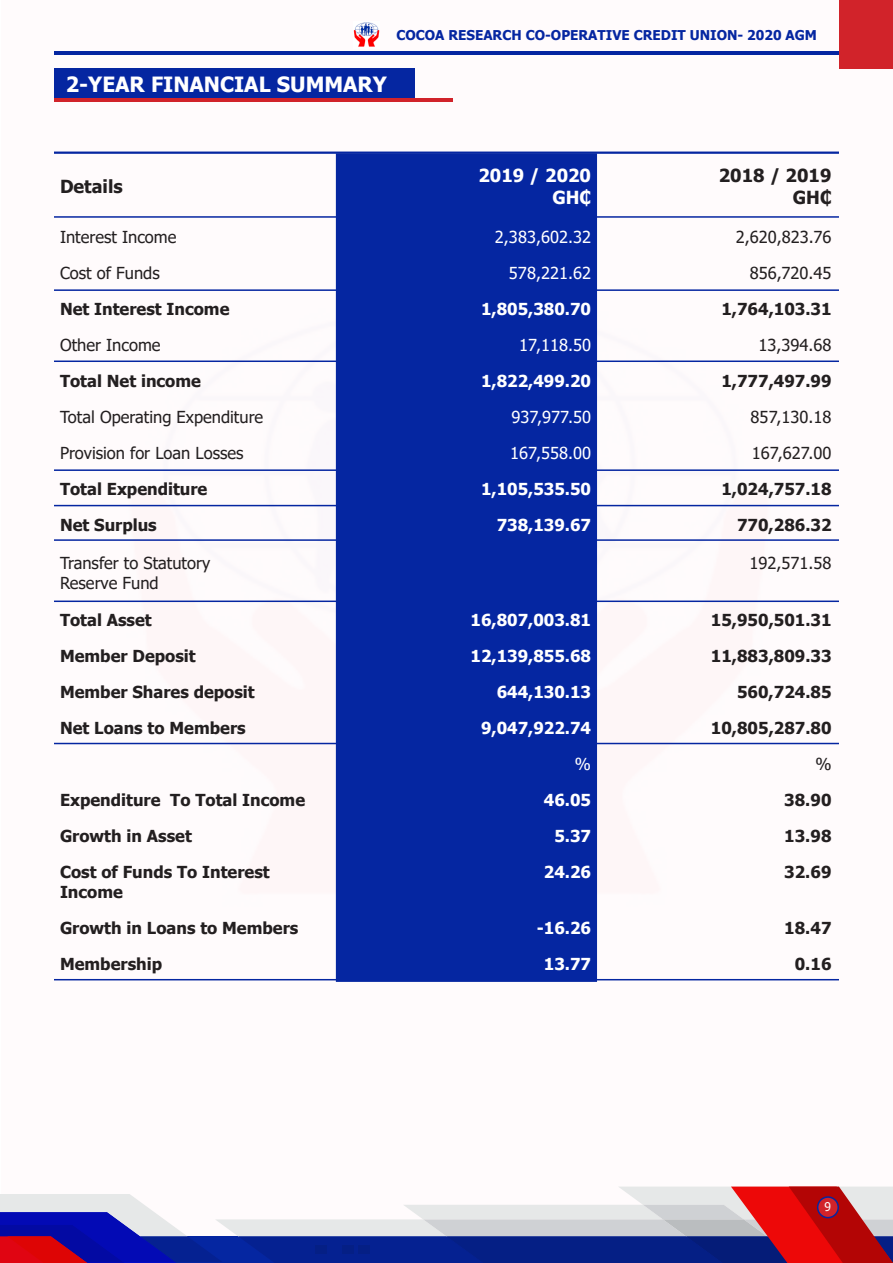
<style>
.page{position:relative;width:893px;height:1263px;background:#fff}
.page>*{position:absolute;margin:0;border:0;box-sizing:border-box;transform-origin:0 0}
.MAIN_HEADINGS{font:700 21px "Tahoma";color:#fff}
.t1{font:700 18px "Tahoma";color:#231f20}
.t2{font:700 18px "Tahoma";color:#fff}
.t3{font:700 16.5px "Tahoma";color:#231f20}
.t4{font:16.5px "Tahoma";color:#231f20}
.t5{font:700 16.5px "Tahoma";color:#fff}
.t6{font:16.5px "Tahoma";color:#fff}
.t7{font:700 13.5px "Tahoma";color:#0526a1}
.t8{font:12px "Tahoma";color:#fff}
</style>
<div class="page">
<div style="left:1px;top:1px;width:891px;height:1261px;background:#fffbfc"></div>
<hr style="left:54px;top:51px;width:839px;height:3px;background:#0526a1">
<svg style="left:0;top:1186px;width:893px;height:77px"></svg>
<div style="left:315px;top:1245px;width:12px;height:8px;background:#051f85"></div>
<div style="left:343px;top:1245px;width:11px;height:8px;background:#051f85"></div>
<div style="left:358px;top:1245px;width:11px;height:8px;background:#051f85"></div>
<hr style="left:0;top:0;width:1px;height:68px;background:#d1232a">
<div style="left:839px;top:0;width:54px;height:68px;background:#d1232a"></div>
<div style="left:818px;top:1197px;width:20px;height:20px;background:#d1232a;border-radius:50%"></div>
<div style="left:817px;top:1196px;width:22px;height:22px;border:2px solid #0526a1;border-radius:50%"></div>
<img style="left:353px;top:22px;width:27px;height:25px">
<div style="left:54px;top:68px;width:360px;height:32px;background:#0526a1"></div>
<hr style="left:54px;top:99px;width:398px;height:3px;background:#d1232a">
<div style="left:336px;top:154px;width:261px;height:828px;background:#0526a1"></div>
<hr style="left:54px;top:979px;width:785px;height:1px;background:#0526a1">
<hr style="left:54px;top:743px;width:785px;height:1px;background:#0526a1">
<hr style="left:54px;top:600px;width:785px;height:2px;background:#0526a1">
<hr style="left:54px;top:539px;width:785px;height:2px;background:#0526a1">
<hr style="left:54px;top:505px;width:785px;height:1px;background:#0526a1">
<hr style="left:54px;top:360px;width:785px;height:2px;background:#0526a1">
<hr style="left:54px;top:289px;width:785px;height:2px;background:#0526a1">
<hr style="left:54px;top:216px;width:785px;height:2px;background:#0526a1">
<hr style="left:54px;top:152px;width:785px;height:2px;background:#0526a1">
<hr style="left:54px;top:469px;width:785px;height:2px;background:#0526a1">
<p class="t7" style="left:396px;top:25px;width:422px">COCOA RESEARCH CO-OPERATIVE CREDIT UNION- 2020 AGM</p>
<p class="MAIN_HEADINGS" style="left:66px;top:70px;width:323px">2-YEAR FINANCIAL SUMMARY</p>
<p class="t1" style="left:60px;top:174px;width:64px">Details</p>
<p class="t2" style="left:478px;top:163px;width:114px">2019 / 2020</p>
<p class="t2" style="left:552px;top:184px;width:40px">GH₵</p>
<p class="t1" style="left:719px;top:163px;width:114px">2018 / 2019</p>
<p class="t1" style="left:793px;top:184px;width:40px">GH₵</p>
<p class="t4" style="left:60px;top:226px;width:118px">Interest Income</p>
<p class="t6" style="left:495px;top:226px;width:98px">2,383,602.32</p>
<p class="t4" style="left:736px;top:226px;width:97px">2,620,823.76</p>
<p class="t4" style="left:60px;top:262px;width:101px">Cost of Funds</p>
<p class="t6" style="left:509px;top:262px;width:84px">578,221.62</p>
<p class="t4" style="left:750px;top:262px;width:83px">856,720.45</p>
<p class="t3" style="left:60px;top:297px;width:171px">Net Interest Income</p>
<p class="t5" style="left:481px;top:297px;width:112px">1,805,380.70</p>
<p class="t3" style="left:721px;top:297px;width:112px">1,764,103.31</p>
<p class="t4" style="left:60px;top:334px;width:102px">Other Income</p>
<p class="t6" style="left:519px;top:334px;width:73px">17,118.50</p>
<p class="t4" style="left:759px;top:334px;width:74px">13,394.68</p>
<p class="t3" style="left:60px;top:369px;width:143px">Total Net income</p>
<p class="t5" style="left:481px;top:369px;width:112px">1,822,499.20</p>
<p class="t3" style="left:721px;top:369px;width:112px">1,777,497.99</p>
<p class="t4" style="left:60px;top:406px;width:205px">Total Operating Expenditure</p>
<p class="t6" style="left:511px;top:406px;width:81px">937,977.50</p>
<p class="t4" style="left:751px;top:406px;width:82px">857,130.18</p>
<p class="t4" style="left:60px;top:442px;width:185px">Provision for Loan Losses</p>
<p class="t6" style="left:510px;top:442px;width:82px">167,558.00</p>
<p class="t4" style="left:752px;top:442px;width:81px">167,627.00</p>
<p class="t3" style="left:60px;top:477px;width:149px">Total Expenditure</p>
<p class="t5" style="left:481px;top:477px;width:112px">1,105,535.50</p>
<p class="t3" style="left:721px;top:477px;width:112px">1,024,757.18</p>
<p class="t3" style="left:60px;top:513px;width:98px">Net Surplus</p>
<p class="t5" style="left:497px;top:513px;width:96px">738,139.67</p>
<p class="t3" style="left:737px;top:513px;width:96px">770,286.32</p>
<p class="t4" style="left:60px;top:552px;width:152px">Transfer to Statutory</p>
<p class="t4" style="left:60px;top:571px;width:100px">Reserve Fund</p>
<p class="t4" style="left:749px;top:552px;width:84px">192,571.58</p>
<p class="t3" style="left:60px;top:609px;width:93px">Total Asset</p>
<p class="t5" style="left:470px;top:609px;width:122px">16,807,003.81</p>
<p class="t3" style="left:711px;top:609px;width:122px">15,950,501.31</p>
<p class="t3" style="left:60px;top:645px;width:137px">Member Deposit</p>
<p class="t5" style="left:470px;top:645px;width:122px">12,139,855.68</p>
<p class="t3" style="left:711px;top:645px;width:122px">11,883,809.33</p>
<p class="t3" style="left:60px;top:681px;width:196px">Member Shares deposit</p>
<p class="t5" style="left:497px;top:681px;width:96px">644,130.13</p>
<p class="t3" style="left:737px;top:681px;width:96px">560,724.85</p>
<p class="t3" style="left:60px;top:717px;width:187px">Net Loans to Members</p>
<p class="t5" style="left:481px;top:717px;width:112px">9,047,922.74</p>
<p class="t3" style="left:711px;top:717px;width:122px">10,805,287.80</p>
<p class="t6" style="left:575px;top:753px;width:18px">%</p>
<p class="t4" style="left:815px;top:753px;width:18px">%</p>
<p class="t3" style="left:60px;top:789px;width:247px">Expenditure To Total Income</p>
<p class="t5" style="left:544px;top:789px;width:49px">46.05</p>
<p class="t3" style="left:784px;top:789px;width:49px">38.90</p>
<p class="t3" style="left:60px;top:825px;width:133px">Growth in Asset</p>
<p class="t5" style="left:554px;top:825px;width:38px">5.37</p>
<p class="t3" style="left:784px;top:825px;width:49px">13.98</p>
<p class="t3" style="left:60px;top:861px;width:211px">Cost of Funds To Interest</p>
<p class="t3" style="left:60px;top:881px;width:64px">Income</p>
<p class="t5" style="left:544px;top:861px;width:49px">24.26</p>
<p class="t3" style="left:784px;top:861px;width:49px">32.69</p>
<p class="t3" style="left:60px;top:917px;width:240px">Growth in Loans to Members</p>
<p class="t5" style="left:537px;top:917px;width:56px">-16.26</p>
<p class="t3" style="left:784px;top:917px;width:49px">18.47</p>
<p class="t3" style="left:60px;top:953px;width:104px">Membership</p>
<p class="t5" style="left:544px;top:953px;width:49px">13.77</p>
<p class="t3" style="left:795px;top:953px;width:38px">0.16</p>
<p class="t8" style="left:824px;top:1199px;width:8px">9</p>
</div>
